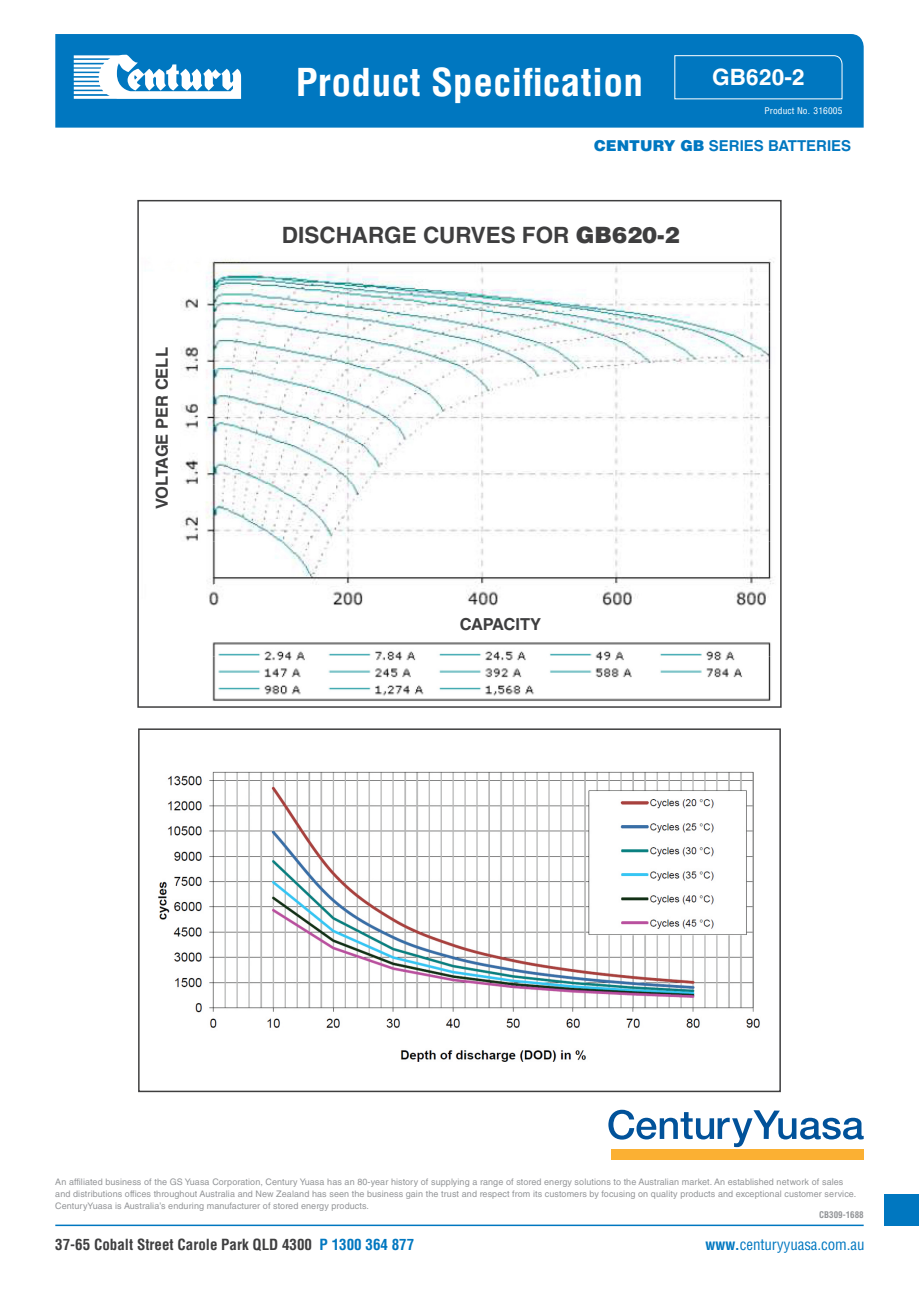
<style>
.page{position:relative;width:919px;height:1289px;background:#fff}
.page>*{position:absolute;margin:0;border:0;box-sizing:border-box;transform-origin:0 0}
.t1{font:700 condensed 37.5px "Helvetica LT Std";letter-spacing:.01em;color:#fff;scale:1.05 1}
.Table_Body{font:700 22.5px "Helvetica LT Std";color:#3e3e3f}
.t2{font:700 22.5px "Helvetica LT Std";letter-spacing:.01em;color:#fff}
.Table_Body-2{font:700 16.5px "Helvetica LT Std";color:#3e3e3f}
.t3{font:700 condensed 15px "Helvetica LT Std";color:#3e3e3f}
.t4{font:700 15px "Helvetica LT Std";color:#0077c0}
.t5{font:condensed 15px "Helvetica LT Std";letter-spacing:-.005em;color:#0077c0}
.t6{font:9px/12px "Helvetica LT Std";letter-spacing:.01em;color:#939598}
.t7{font:condensed 9px "Helvetica LT Std";letter-spacing:.01em;color:#fff;scale:1.05 1}
.t8{font:700 condensed 9px "Helvetica LT Std";color:#939598}
.s1{font-weight:900}
.s2{color:#0077c0}
.s3{font-weight:700}
</style>
<div class="page">
<div style="left:884px;top:1194px;width:34px;height:31px;background:#0077c0"></div>
<hr style="left:55px;top:1224px;width:808px;height:1px;background:#0077c0">
<svg style="left:608px;top:1109px;width:255px;height:38px"></svg>
<div style="left:611px;top:1149px;width:252px;height:10px;background:#fbb033"></div>
<div style="left:55px;top:34px;width:808px;height:94px;background:#0077c0"></div>
<div style="left:62px;top:43px;width:190px;height:67px;background:#0077c0"></div>
<svg style="left:74px;top:55px;width:167px;height:44px"></svg>
<svg style="left:674px;top:55px;width:168px;height:45px"></svg>
<img style="left:181px;top:259px;width:593px;height:442px">
<div style="left:137px;top:200px;width:644px;height:507px;border:2px solid #3e3e3f"></div>
<img style="left:158px;top:771px;width:602px;height:291px">
<div style="left:138px;top:728px;width:642px;height:364px;border:2px solid #3e3e3f"></div>
<div style="left:344px;top:609px;width:312px;height:31px;background:#fff"></div>
<h1 class="t1" style="left:296px;top:59px;width:332px">Product Specification</h1>
<p class="t2" style="left:712px;top:63px;width:94px">GB620-2</p>
<p class="t7" style="left:764px;top:105px;width:76px">Product No. 316005</p>
<h3 class="t4" style="left:594px;top:137px;width:258px"><span class="s1">CENTURY GB</span> SERIES BATTERIES</h3>
<p class="Table_Body-2" style="left:152px;top:508px;width:163px;rotate:-90deg">VOLTAGE PER CELL</p>
<p class="Table_Body" style="left:282px;top:221px;width:399px">DISCHARGE CURVES FOR <span class="s1">GB620-2</span></p>
<p class="Table_Body-2" style="left:459px;top:614px;width:83px">CAPACITY</p>
<p class="t6" style="left:55px;top:1176px;width:802px">An affiliated business of the GS Yuasa Corporation, Century Yuasa has an 80-year history of supplying a range of stored energy solutions to the Australian market. An established network of sales and distributions offices throughout Australia and New Zealand has seen the business gain the trust and respect from its customers by focusing on quality products and exceptional customer service.<br>CenturyYuasa is Australia’s enduring manufacturer of stored energy products.</p>
<h3 class="t3" style="left:55px;top:1235px;width:360px">37-65 Cobalt Street Carole Park QLD 4300 <span class="s2">P 1300 364 877</span></h3>
<h3 class="t5" style="left:705px;top:1235px;width:160px"><span class="s3">www.</span>centuryyuasa.com.au</h3>
<p class="t8" style="left:819px;top:1209px;width:46px">CB309-1688</p>
</div>
